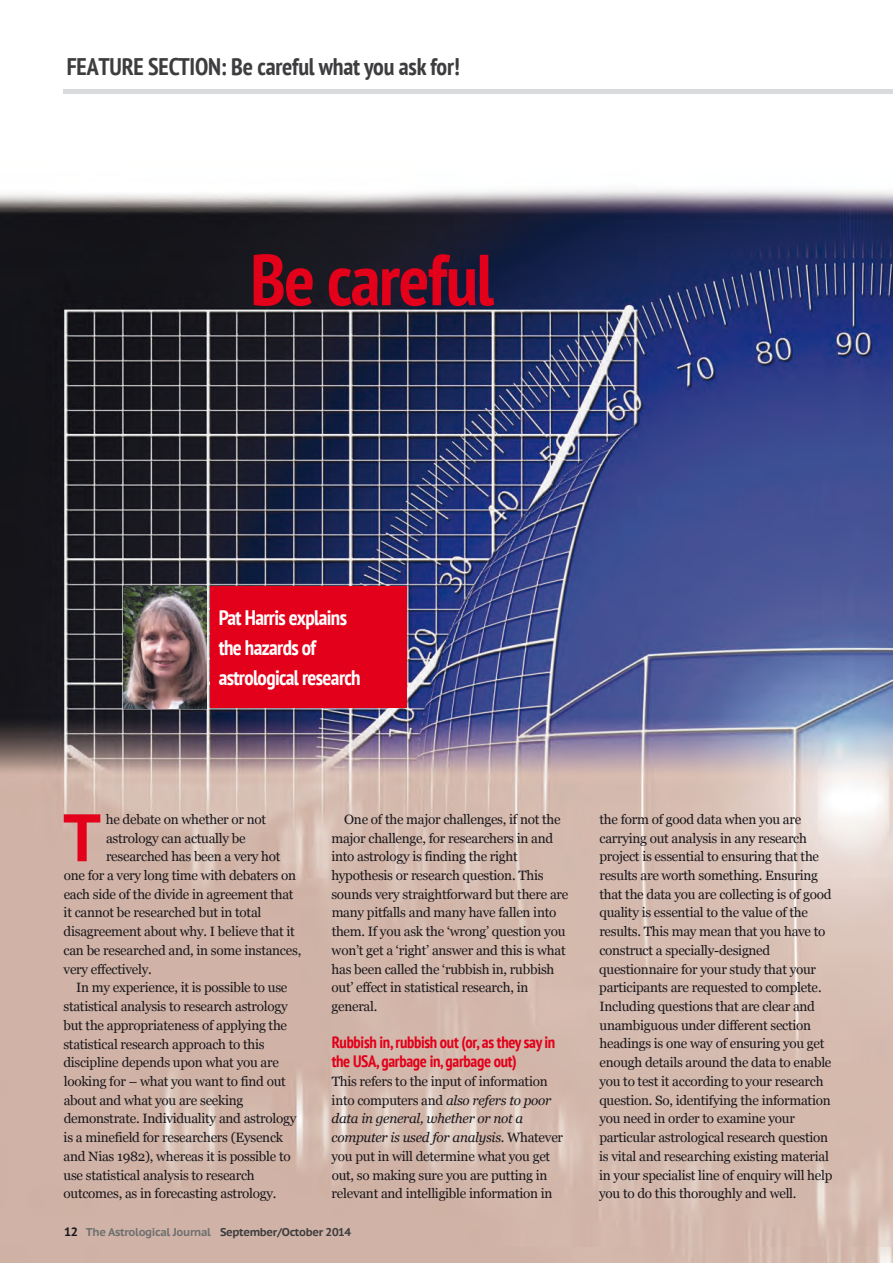
<style>
.page{position:relative;width:893px;height:1263px;background:#fff}
.page>*{position:absolute;margin:0;border:0;box-sizing:border-box;transform-origin:0 0}
.t1{font:700 condensed 72px "PT Sans";letter-spacing:-.02em;color:#e2001a}
.t2{font:700 67.05px "PT Sans";color:#e2001a}
.t3{font:700 condensed 24px "PT Sans";letter-spacing:-.01em;color:#3d3d3f}
.t4{font:700 condensed 21px/30px "PT Sans";letter-spacing:-.03em;color:#fff}
.t5{font:700 condensed 16.5px/18.8px "PT Sans";letter-spacing:-.02em;color:#e2001a}
.t6{font:13.5px/18.8px "Georgia";letter-spacing:-.02em;color:#1a171c}
.t7{font:700 11.25px "PT Sans Caption";letter-spacing:-.03em;color:#6f7072}
.s1{font-style:italic}
.s2{font-size:12px;color:#1a171c}
.s3{color:#3d3d3f}
</style>
<div class="page">
<img style="left:0;top:190px;width:893px;height:1073px">
<hr style="left:64px;top:90px;width:829px;height:4px;background:#d9dadb">
<img style="left:124px;top:586px;width:83px;height:122px">
<div style="left:210px;top:586px;width:197px;height:122px;background:#e2001a"></div>
<h3 class="t3" style="left:67px;top:50px;width:395px">FEATURE SECTION: Be careful what you ask for!</h3>
<h1 class="t1" style="left:250px;top:232px;width:245px">Be careful</h1>
<h3 class="t4" style="left:219px;top:602px;width:144px">Pat Harris explains the hazards of astrological research</h3>
<h2 class="t2" style="left:63px;top:793px;width:40px">T</h2>
<p class="t6" style="left:106px;top:809px;width:162px">he debate on whether or not</p>
<p class="t6" style="left:106px;top:828px;width:141px">astrology can actually be</p>
<p class="t6" style="left:106px;top:847px;width:176px">researched has been a very hot</p>
<p class="t6" style="left:64px;top:865px;width:234px">one for a very long time with debaters on</p>
<p class="t6" style="left:64px;top:884px;width:231px">each side of the divide in agreement that</p>
<p class="t6" style="left:64px;top:903px;width:199px">it cannot be researched but in total</p>
<p class="t6" style="left:64px;top:921px;width:233px">disagreement about why. I believe that it</p>
<p class="t6" style="left:64px;top:940px;width:239px">can be researched and, in some instances,</p>
<p class="t6" style="left:64px;top:959px;width:90px">very effectively.</p>
<p class="t6" style="left:76px;top:978px;width:213px">In my experience, it is possible to use</p>
<p class="t6" style="left:64px;top:996px;width:226px">statistical analysis to research astrology</p>
<p class="t6" style="left:63px;top:1015px;width:225px">but the appropriateness of applying the</p>
<p class="t6" style="left:63px;top:1034px;width:203px">statistical research approach to this</p>
<p class="t6" style="left:63px;top:1052px;width:217px">discipline depends upon what you are</p>
<p class="t6" style="left:64px;top:1071px;width:224px">looking for – what you want to find out</p>
<p class="t6" style="left:64px;top:1090px;width:181px">about and what you are seeking</p>
<p class="t6" style="left:64px;top:1109px;width:234px">demonstrate. Individuality and astrology</p>
<p class="t6" style="left:64px;top:1127px;width:221px">is a minefield for researchers (Eysenck</p>
<p class="t6" style="left:64px;top:1146px;width:229px">and Nias 1982), whereas it is possible to</p>
<p class="t6" style="left:64px;top:1165px;width:193px">use statistical analysis to research</p>
<p class="t6" style="left:64px;top:1184px;width:214px">outcomes, as in forecasting astrology.</p>
<p class="t6" style="left:331px;top:809px;width:239px;text-indent:13px">One of the major challenges, if not the major challenge, for researchers in and into astrology is finding the right hypothesis or research question. This sounds very straightforward but there are many pitfalls and many have fallen into them. If you ask the ‘wrong’ question you won’t get a ‘right’ answer and this is what has been called the ‘rubbish in, rubbish out’ effect in statistical research, in general.</p>
<p class="t5" style="left:332px;top:1033px;width:225px">Rubbish in, rubbish out (or, as they say in the USA, garbage in, garbage out)</p>
<p class="t6" style="left:332px;top:1071px;width:233px">This refers to the input of information into computers and <span class="s1">also refers to poor data in general, whether or not a computer is used for analysis</span>. Whatever you put in will determine what you get out, so making sure you are putting in relevant and intelligible information in</p>
<p class="t7" style="left:64px;top:1224px;width:289px"><span class="s2">12</span> The Astrological Journal <span class="s3">September/October 2014</span></p>
<p class="t6" style="left:599px;top:809px;width:235px">the form of good data when you are carrying out analysis in any research project is essential to ensuring that the results are worth something. Ensuring that the data you are collecting is of good quality is essential to the value of the results. This may mean that you have to construct a specially-designed questionnaire for your study that your participants are requested to complete.<br>Including questions that are clear and unambiguous under different section headings is one way of ensuring you get enough details around the data to enable you to test it according to your research question. So, identifying the information you need in order to examine your particular astrological research question is vital and researching existing material in your specialist line of enquiry will help you to do this thoroughly and well.</p>
</div>
